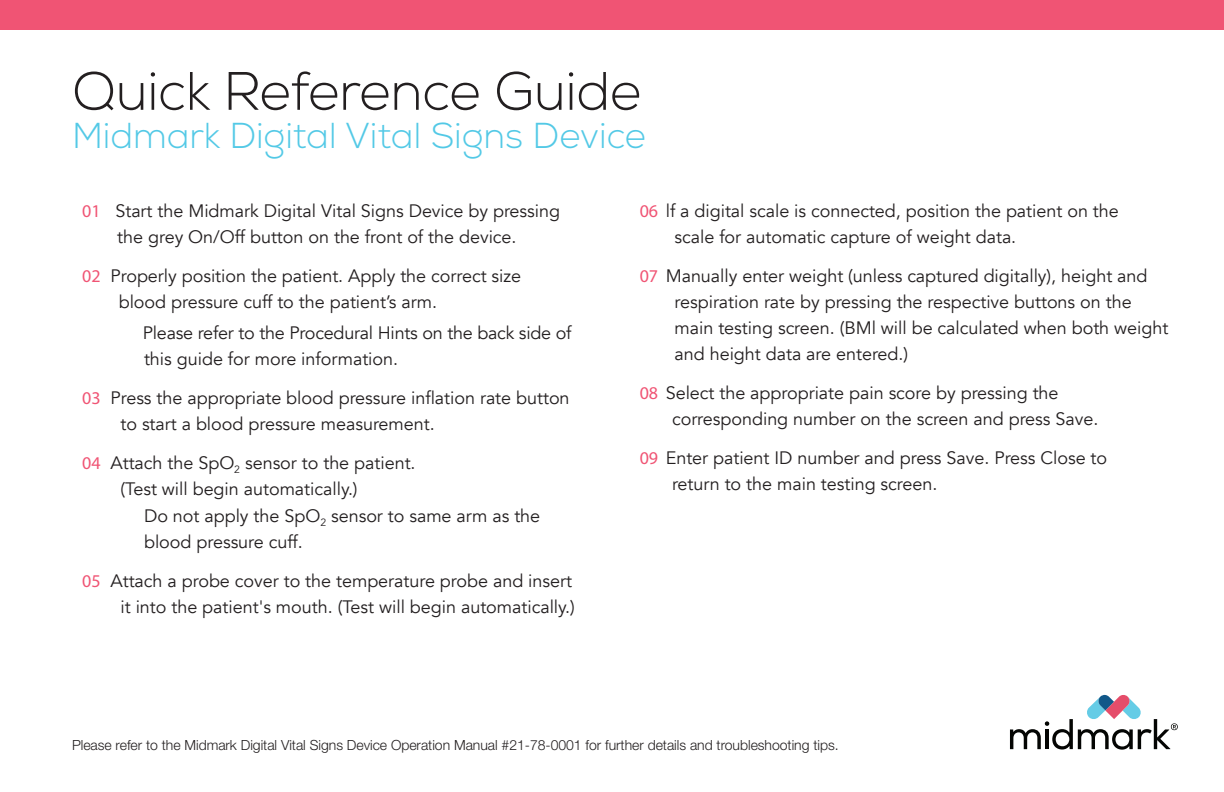
<style>
.page{position:relative;width:1224px;height:792px;background:#fff}
.page>*{position:absolute;margin:0;border:0;box-sizing:border-box;transform-origin:0 0}
.Cover_Text{font:300 54px "Nexa";letter-spacing:-.01em;color:#231f20}
.Body_Copy{font:300 36px "Nexa";color:#53c9e6}
.Body_Copy-2{font:18px/26px "Avenir";color:#231f20}
.Body_Copy-3{font:300 14px "Helvetica Neue LT Std";color:#231f20}
.s1{font-family:"Myriad Pro";color:#f05474}
</style>
<div class="page">
<svg style="left:1010px;top:694px;width:168px;height:56px"></svg>
<div style="left:0;top:0;width:1224px;height:30px;background:#f05474"></div>
<p class="Cover_Text" style="left:72px;top:59px;width:571px">Quick Reference Guide</p>
<p class="Body_Copy" style="left:72px;top:114px;width:576px">Midmark Digital Vital Signs Device</p>
<p class="Body_Copy-2" style="left:82px;top:198px;width:479px;text-align:center"><span class="s1">01</span> Start the Midmark Digital Vital Signs Device by pressing the grey On/Off button on the front of the device.</p>
<p class="Body_Copy-2" style="left:119px;top:263px;width:404px;text-indent:-37px"><span class="s1">02</span> Properly position the patient. Apply the correct size blood pressure cuff to the patient’s arm.</p>
<p class="Body_Copy-2" style="left:143px;top:320px;width:430px">Please refer to the Procedural Hints on the back side of this guide for more information.</p>
<p class="Body_Copy-2" style="left:120px;top:385px;width:451px;text-indent:-38px"><span class="s1">03</span> Press the appropriate blood pressure inflation rate button to start a blood pressure measurement.</p>
<p class="Body_Copy-2" style="left:82px;top:451px;width:335px"><span class="s1">04</span> Attach the SpO<sub>2</sub> sensor to the patient.</p>
<p class="Body_Copy-2" style="left:120px;top:476px;width:239px">(Test will begin automatically.)</p>
<p class="Body_Copy-2" style="left:144px;top:503px;width:398px">Do not apply the SpO<sub>2</sub> sensor to same arm as the blood pressure cuff.</p>
<p class="Body_Copy-2" style="left:82px;top:568px;width:494px;text-align:right"><span class="s1">05</span> Attach a probe cover to the temperature probe and insert it into the patient's mouth. (Test will begin automatically.)</p>
<p class="Body_Copy-2" style="left:675px;top:198px;width:446px;text-indent:-35px"><span class="s1">06</span> lf a digital scale is connected, position the patient on the scale for automatic capture of weight data.</p>
<p class="Body_Copy-2" style="left:675px;top:263px;width:495px;text-indent:-35px"><span class="s1">07</span> Manually enter weight (unless captured digitally), height and respiration rate by pressing the respective buttons on the main testing screen. (BMl will be calculated when both weight and height data are entered.)</p>
<p class="Body_Copy-2" style="left:672px;top:380px;width:428px;text-indent:-32px"><span class="s1">08</span> Select the appropriate pain score by pressing the corresponding number on the screen and press Save.</p>
<p class="Body_Copy-2" style="left:672px;top:445px;width:437px;text-indent:-32px"><span class="s1">09</span> Enter patient ID number and press Save. Press Close to return to the main testing screen.</p>
<p class="Body_Copy-3" style="left:72px;top:736px;width:768px">Please refer to the Midmark Digital Vital Signs Device Operation Manual #21-78-0001 for further details and troubleshooting tips.</p>
</div>
